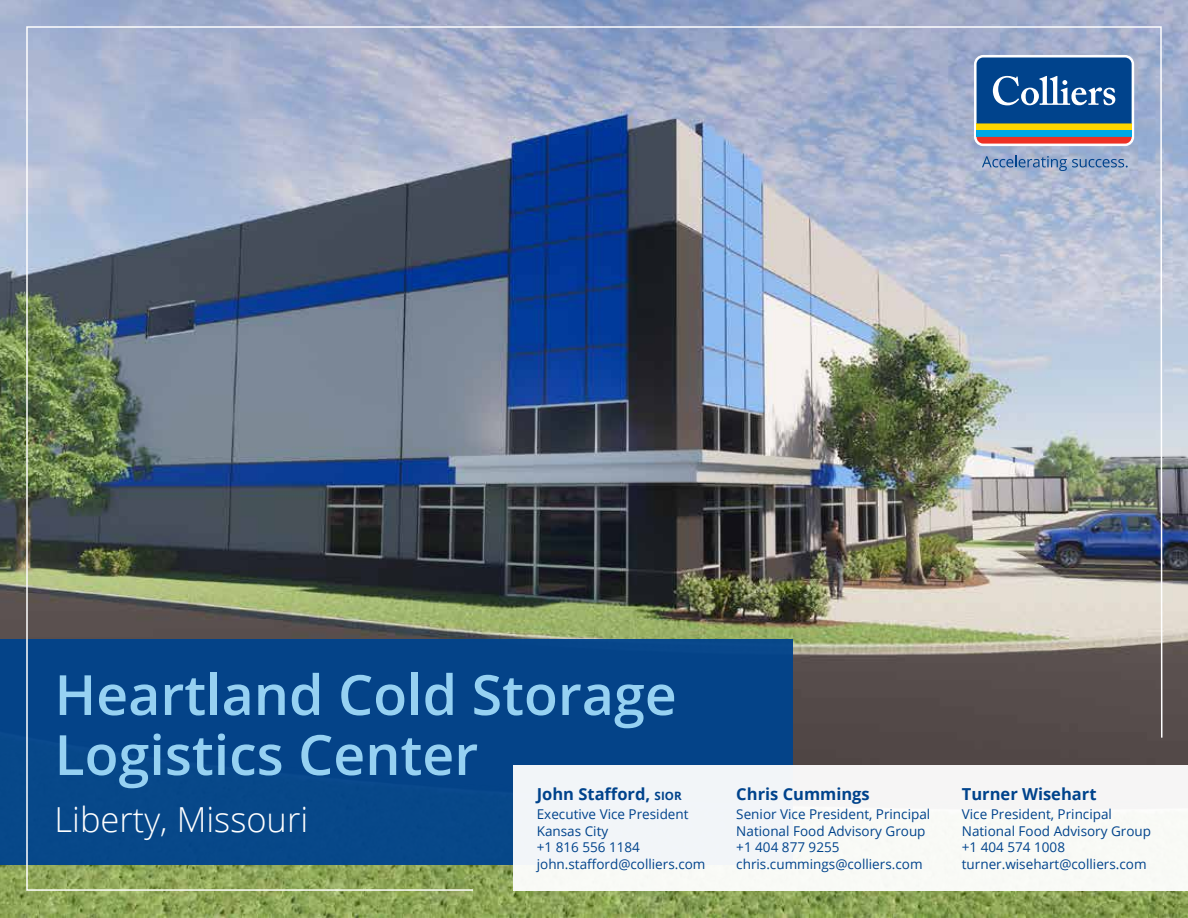
<style>
.page{position:relative;width:1188px;height:918px;background:#fff}
.page>*{position:absolute;margin:0;border:0;box-sizing:border-box;transform-origin:0 0}
.t1{font:600 55.5px/60px "Open Sans";color:#96d1f2}
.t2{font:300 34.5px "Open Sans";color:#fff}
.t3{font:700 16.5px "Open Sans";color:#00438c}
.t4{font:13.5px/16.5px "Open Sans";color:#00438c}
.s1{font-size:11.55px}
</style>
<div class="page">
<img style="left:0;top:0;width:1188px;height:918px">
<div style="left:0;top:640px;width:793px;height:225px;background:#074789"></div>
<img style="left:26px;top:26px;width:1137px;height:866px">
<div style="left:514px;top:765px;width:674px;height:126px;background:#f6f5f6"></div>
<h1 class="t1" style="left:55px;top:664px;width:624px">Heartland Cold Storage<br>Logistics Center</h1>
<h2 class="t2" style="left:55px;top:796px;width:255px">Liberty, Missouri</h2>
<p class="t3" style="left:537px;top:782px;width:146px">John Stafford, <span class="s1">SIOR</span></p>
<p class="t4" style="left:537px;top:806px;width:170px">Executive Vice President<br>Kansas City<br>+1 816 556 1184 john.stafford@colliers.com</p>
<p class="t3" style="left:736px;top:782px;width:135px">Chris Cummings</p>
<p class="t4" style="left:736px;top:806px;width:195px">Senior Vice President, Principal<br>National Food Advisory Group +1 404 877 9255 chris.cummings@colliers.com</p>
<p class="t3" style="left:962px;top:782px;width:136px">Turner Wisehart</p>
<p class="t4" style="left:962px;top:806px;width:191px">Vice President, Principal<br>National Food Advisory Group +1 404 574 1008 turner.wisehart@colliers.com</p>
</div>
